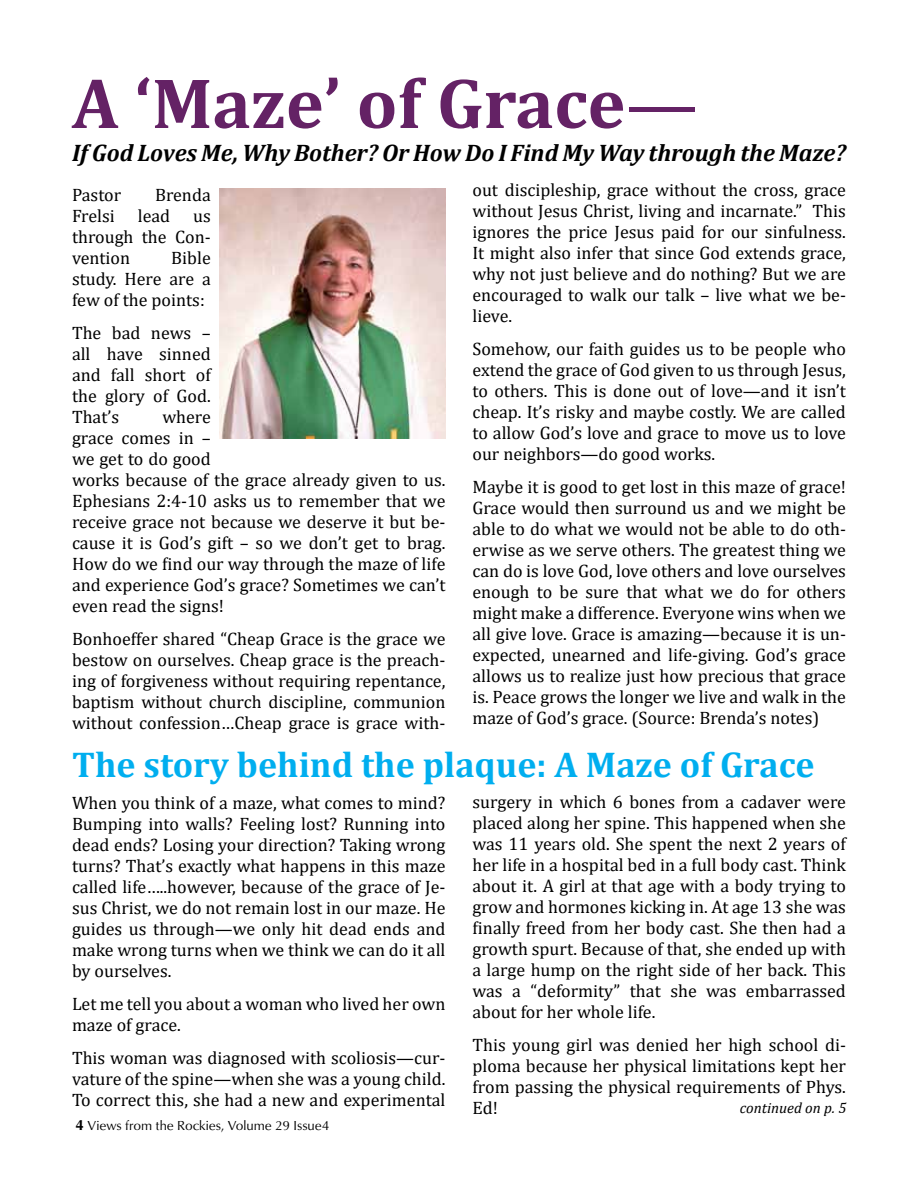
<style>
.page{position:relative;width:918px;height:1188px;background:#fff}
.page>*{position:absolute;margin:0;border:0;box-sizing:border-box;transform-origin:0 0}
.t1{font:700 72px "Cambria";color:#642265}
.t2{font:700 36px "Cambria";color:#00aeef}
.t3{font:italic 700 24px "Cambria";color:#000}
.t4{font:18px/21px "Cambria";color:#000;text-align:justify}
.t5{font:italic 15px "Cambria";color:#000}
.t6{font:13.5px "AHJ Opus";color:#000}
.s1{font-weight:400}
.s2{font-weight:700;font-size:15px}
</style>
<div class="page">
<img style="left:220px;top:189px;width:226px;height:249px">
<h1 class="t1" style="left:72px;top:53px;width:627px">A ‘Maze’ of Grace<span class="s1">—</span></h1>
<h3 class="t3" style="left:72px;top:136px;width:776px">If God Loves Me, Why Bother? Or How Do I Find My Way through the Maze?</h3>
<p class="t4" style="left:472px;top:179px;width:375px">out discipleship, grace without the cross, grace without Jesus Christ, living and incarnate.” This ignores the price Jesus paid for our sinfulness.<br>It might also infer that since God extends grace, why not just believe and do nothing? But we are encouraged to walk our talk – live what we be&shy;lieve.</p>
<p class="t4" style="left:472px;top:338px;width:375px">Somehow, our faith guides us to be people who extend the grace of God given to us through Jesus, to others. This is done out of love—and it isn’t cheap. It’s risky and maybe costly. We are called to allow God’s love and grace to move us to love our neighbors—do good works.</p>
<p class="t4" style="left:472px;top:476px;width:375px">Maybe it is good to get lost in this maze of grace!<br>Grace would then surround us and we might be able to do what we would not be able to do oth&shy;erwise as we serve others. The greatest thing we can do is love God, love others and love ourselves enough to be sure that what we do for others might make a difference. Everyone wins when we all give love. Grace is amazing—because it is un&shy;expected, unearned and life-giving. God’s grace allows us to realize just how precious that grace is. Peace grows the longer we live and walk in the maze of God’s grace. (Source: Brenda’s notes)</p>
<h2 class="t2" style="left:72px;top:739px;width:744px">The story behind the plaque: A Maze of Grace</h2>
<p class="t4" style="left:72px;top:792px;width:375px">When you think of a maze, what comes to mind?<br>Bumping into walls? Feeling lost? Running into dead ends? Losing your direction? Taking wrong turns? That’s exactly what happens in this maze called life…..however, because of the grace of Je&shy;sus Christ, we do not remain lost in our maze. He guides us through—we only hit dead ends and make wrong turns when we think we can do it all by ourselves.</p>
<p class="t4" style="left:72px;top:993px;width:375px">Let me tell you about a woman who lived her own maze of grace.</p>
<p class="t4" style="left:72px;top:1047px;width:375px">This woman was diagnosed with scoliosis—cur&shy;vature of the spine—when she was a young child.<br>To correct this, she had a new and experimental</p>
<p class="t4" style="left:72px;top:184px;width:51px">Pastor</p>
<p class="t4" style="left:155px;top:184px;width:57px">Brenda</p>
<p class="t4" style="left:72px;top:205px;width:44px">Frelsi</p>
<p class="t4" style="left:138px;top:205px;width:34px">lead</p>
<p class="t4" style="left:72px;top:205px;width:140px;text-indent:121px">us through the Con&shy;vention</p>
<p class="t4" style="left:72px;top:248px;width:140px;text-indent:99px">Bible study. Here are a few of the points:</p>
<p class="t4" style="left:72px;top:323px;width:140px">The bad news – all have sinned and fall short of the glory of God.<br>That’s</p>
<p class="t4" style="left:72px;top:407px;width:375px;text-align:left;text-indent:90px">where<br>grace comes in –<br>we get to do good<br>works because of the grace already given to us.<br>Ephesians 2:4-10 asks us to remember that we receive grace not because we deserve it but be&shy;cause it is God’s gift – so we don’t get to brag.<br>How do we find our way through the maze of life and experience God’s grace? Sometimes we can’t even read the signs!</p>
<p class="t4" style="left:72px;top:629px;width:375px">Bonhoeffer shared “Cheap Grace is the grace we bestow on ourselves. Cheap grace is the preach&shy;ing of forgiveness without requiring repentance, baptism without church discipline, communion without confession…Cheap grace is grace with-</p>
<p class="t4" style="left:472px;top:791px;width:375px">surgery in which 6 bones from a cadaver were placed along her spine. This happened when she was 11 years old. She spent the next 2 years of her life in a hospital bed in a full body cast. Think about it. A girl at that age with a body trying to grow and hormones kicking in. At age 13 she was finally freed from her body cast. She then had a growth spurt. Because of that, she ended up with a large hump on the right side of her back. This was a “deformity” that she was embarrassed about for her whole life.</p>
<p class="t4" style="left:472px;top:1034px;width:375px">This young girl was denied her high school di&shy;ploma because her physical limitations kept her from passing the physical requirements of Phys.<br>Ed!</p>
<p class="t5" style="left:740px;top:1097px;width:108px">continued on p. 5</p>
<p class="t6" style="left:76px;top:1118px;width:255px"><span class="s2">4</span> Views from the Rockies, Volume 29 Issue4</p>
</div>
